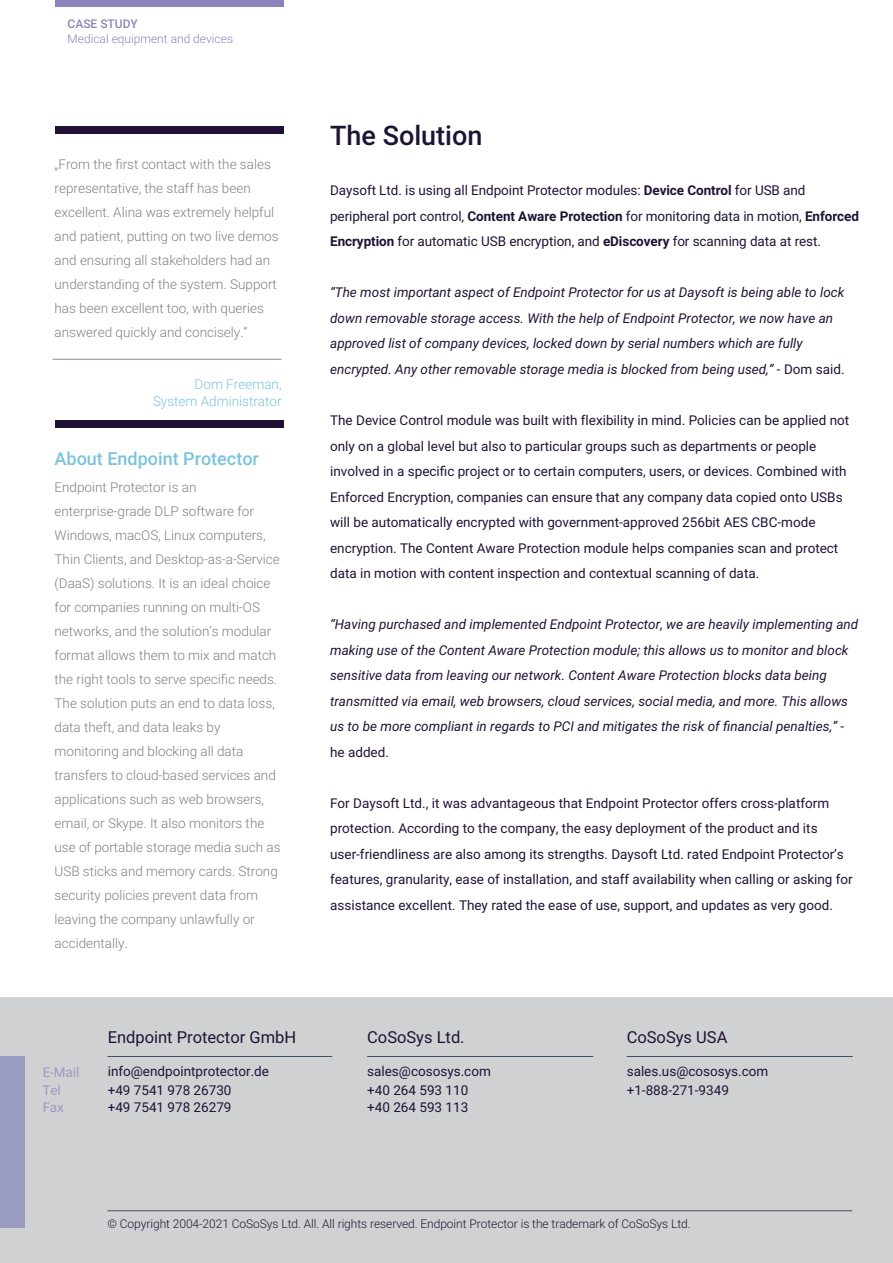
<style>
.page{position:relative;width:893px;height:1263px;background:#fff}
.page>*{position:absolute;margin:0;border:0;box-sizing:border-box;transform-origin:0 0}
.t1{font:500 27px "Roboto";color:#1f1335}
.t2{font:500 18px "Roboto";color:#7cc3db}
.t3{font:16.5px "Roboto";color:#1f1335}
.t4{font:13.5px/25.5px "Roboto";color:#1f1335}
.t5{font:300 13.5px/24px "Roboto";color:#808183}
.t6{font:italic 13.5px/25.5px "Roboto";color:#1f1335}
.t7{font:300 13.5px/16.5px "Roboto";color:#7cc3db;text-align:right}
.t8{font:13.5px/17.7px "Roboto";color:#6366ae}
.t9{font:300 12px "Roboto";letter-spacing:-.005em;color:#1f1335}
.t10{font:300 12px "Roboto";color:#8a84bc}
.t11{font:500 12px "Roboto";color:#8a84bc}
.s1{font-weight:700}
.s2{font-style:normal}
</style>
<div class="page">
<div style="left:55px;top:126px;width:228px;height:7px;background:#211035"></div>
<div style="left:0;top:998px;width:893px;height:265px;background:#d0d1d3"></div>
<div style="left:0;top:1056px;width:24px;height:172px;background:#999bc0"></div>
<hr style="left:107px;top:1056px;width:225px;height:1px;background:#454e67">
<hr style="left:107px;top:1210px;width:745px;height:1px;background:#454e67">
<hr style="left:367px;top:1056px;width:226px;height:1px;background:#454e67">
<hr style="left:627px;top:1056px;width:226px;height:1px;background:#454e67">
<div style="left:55px;top:420px;width:228px;height:7px;background:#211035"></div>
<div style="left:55px;top:0;width:228px;height:6px;background:#8a84bc"></div>
<hr style="left:53px;top:359px;width:228px;height:1px;background:#211035">
<p class="t11" style="left:67px;top:16px;width:72px">CASE STUDY</p>
<p class="t10" style="left:67px;top:30px;width:167px">Medical equipment and devices</p>
<p class="t5" style="left:55px;top:151px;width:226px">„From the first contact with the sales representative, the staff has been excellent. Alina was extremely helpful and patient, putting on two live demos and ensuring all stakeholders had an understanding of the system. Support has been excellent too, with queries answered quickly and concisely.”</p>
<p class="t7" style="left:153px;top:376px;width:130px">Dom Freeman,<br>System Administrator</p>
<h2 class="t2" style="left:55px;top:446px;width:206px">About Endpoint Protector</h2>
<p class="t5" style="left:55px;top:475px;width:227px">Endpoint Protector is an enterprise-grade DLP software for Windows, macOS, Linux computers, Thin Clients, and Desktop-as-a-Service (DaaS) solutions. It is an ideal choice for companies running on multi-OS networks, and the solution’s modular format allows them to mix and match the right tools to serve specific needs.<br>The solution puts an end to data loss, data theft, and data leaks by monitoring and blocking all data transfers to cloud-based services and applications such as web browsers, email, or Skype. It also monitors the use of portable storage media such as USB sticks and memory cards. Strong security policies prevent data from leaving the company unlawfully or accidentally.</p>
<h1 class="t1" style="left:330px;top:117px;width:154px">The Solution</h1>
<p class="t4" style="left:330px;top:177px;width:530px">Daysoft Ltd. is using all Endpoint Protector modules: <span class="s1">Device Control</span> for USB and peripheral port control, <span class="s1">Content Aware Protection</span> for monitoring data in motion, <span class="s1">Enforced<br>Encryption</span> for automatic USB encryption, and <span class="s1">eDiscovery</span> for scanning data at rest.</p>
<p class="t6" style="left:330px;top:279px;width:516px">“The most important aspect of Endpoint Protector for us at Daysoft is being able to lock down removable storage access. With the help of Endpoint Protector, we now have an approved list of company devices, locked down by serial numbers which are fully encrypted. Any other removable storage media is blocked from being used,” <span class="s2">- Dom said.</span></p>
<p class="t4" style="left:330px;top:407px;width:521px">The Device Control module was built with flexibility in mind. Policies can be applied not only on a global level but also to particular groups such as departments or people involved in a specific project or to certain computers, users, or devices. Combined with Enforced Encryption, companies can ensure that any company data copied onto USBs will be automatically encrypted with government-approved 256bit AES CBC-mode encryption. The Content Aware Protection module helps companies scan and protect data in motion with content inspection and contextual scanning of data.</p>
<p class="t6" style="left:330px;top:611px;width:530px">“Having purchased and implemented Endpoint Protector, we are heavily implementing and making use of the Content Aware Protection module; this allows us to monitor and block sensitive data from leaving our network. Content Aware Protection blocks data being transmitted via email, web browsers, cloud services, social media, and more. This allows us to be more compliant in regards to PCI and mitigates the risk of financial penalties,” <span class="s2">- he added.</span></p>
<p class="t4" style="left:330px;top:789px;width:524px">For Daysoft Ltd., it was advantageous that Endpoint Protector offers cross-platform protection. According to the company, the easy deployment of the product and its user-friendliness are also among its strengths. Daysoft Ltd. rated Endpoint Protector’s features, granularity, ease of installation, and staff availability when calling or asking for assistance excellent. They rated the ease of use, support, and updates as very good.</p>
<p class="t8" style="left:42px;top:1063px;width:39px">E-Mail<br>Tel<br>Fax</p>
<p class="t3" style="left:108px;top:1025px;width:190px">Endpoint Protector GmbH</p>
<p class="t3" style="left:367px;top:1025px;width:99px">CoSoSys Ltd.</p>
<p class="t4" style="left:108px;top:1057px;width:163px">info@endpointprotector.de</p>
<p class="t4" style="left:367px;top:1057px;width:125px">sales@cososys.com</p>
<p class="t4" style="left:108px;top:1080px;width:125px;line-height:17.7px">+49 7541 978 26730 +49 7541 978 26279</p>
<p class="t4" style="left:367px;top:1080px;width:103px;line-height:17.7px">+40 264 593 110 +40 264 593 113</p>
<p class="t3" style="left:627px;top:1025px;width:102px">CoSoSys USA</p>
<p class="t4" style="left:627px;top:1061px;width:143px;line-height:19px">sales.us@cososys.com +1-888-271-9349</p>
<p class="t9" style="left:108px;top:1215px;width:585px">© Copyright 2004-2021 CoSoSys Ltd. All. All rights reserved. Endpoint Protector is the trademark of CoSoSys Ltd.</p>
</div>
